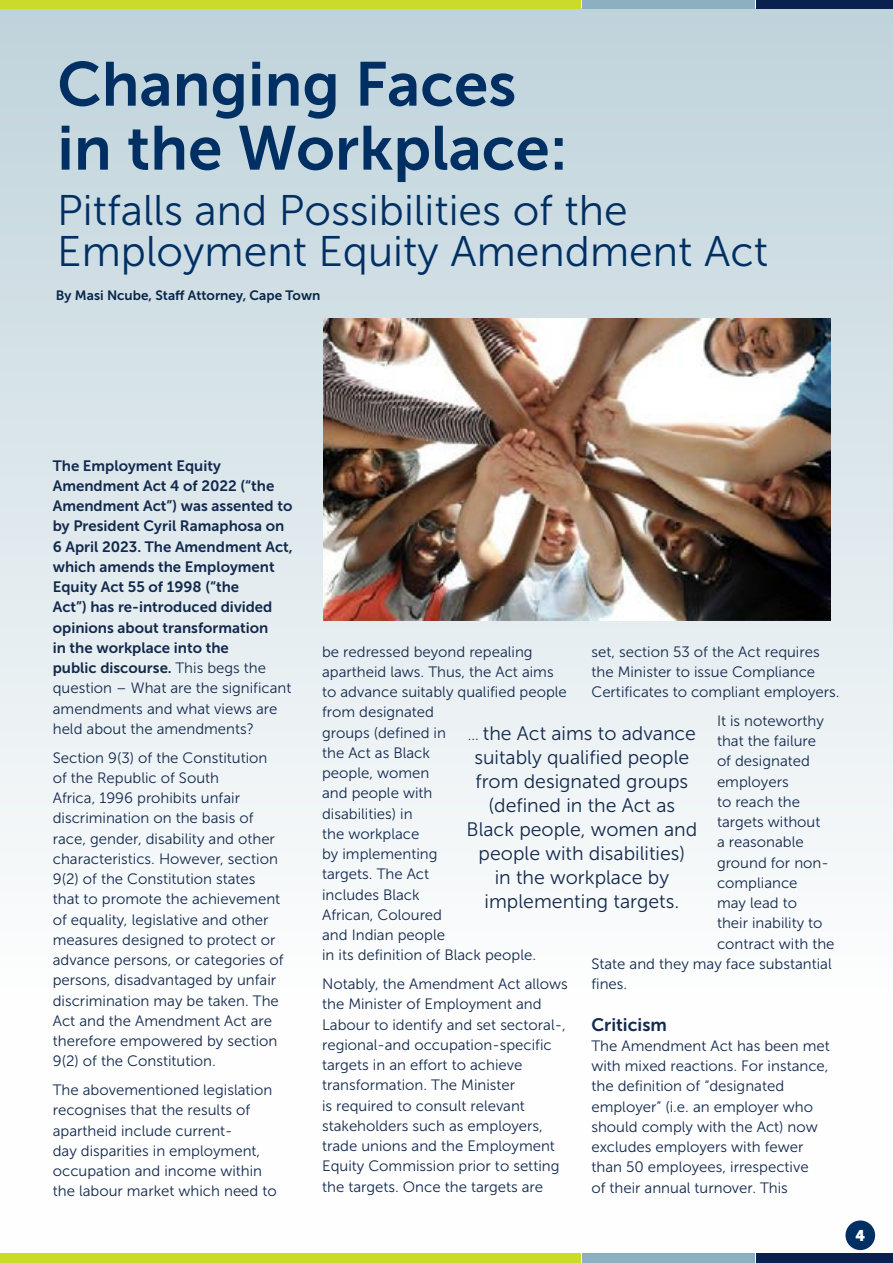
<style>
.page{position:relative;width:893px;height:1263px;background:#fff}
.page>*{position:absolute;margin:0;border:0;box-sizing:border-box;transform-origin:0 0}
.t1{font:61.95px/63.9px "Museo Sans 700";color:#003063}
.t2{font:42.75px/41.1px "Museo Sans 300";color:#003063}
.t3{font:19.5px/24px "Museo Sans 300";color:#12294d;text-align:center}
.t4{font:18px "Museo Sans 700";color:#12294d}
.t5{font:15.45px "Museo 900";color:#fff}
.t6{font:15px/20.2px "Museo Sans 300";color:#12294d}
.t7{font:15px/20.2px "Museo Sans 700";color:#12294d}
.t8{font:13.5px "Museo Sans 700";color:#06264a}
.s1{font-family:"Museo Sans 300"}
.s2{font-size:15px}
</style>
<div class="page">
<div style="left:0;top:8px;width:893px;height:1244px;background:linear-gradient(to bottom,#c1d4dc,#fff)"></div>
<div style="left:0;top:0;width:580px;height:8px;background:#cadb2a"></div>
<div style="left:757px;top:0;width:136px;height:8px;background:#0a214f"></div>
<div style="left:583px;top:0;width:172px;height:8px;background:#8cb0bf"></div>
<div style="left:0;top:1254px;width:580px;height:9px;background:#cadb2a"></div>
<div style="left:757px;top:1254px;width:136px;height:9px;background:#0a214f"></div>
<div style="left:583px;top:1254px;width:172px;height:9px;background:#8cb0bf"></div>
<div style="left:845px;top:1220px;width:30px;height:30px;background:#003063;border-radius:50%"></div>
<img style="left:324px;top:319px;width:506px;height:301px">
<h1 class="t1" style="left:57px;top:52px;width:512px">Changing Faces in the Workplace:</h1>
<h2 class="t2" style="left:57px;top:190px;width:712px">Pitfalls and Possibilities of the<br>Employment Equity Amendment Act</h2>
<p class="t8" style="left:56px;top:287px;width:266px">By Masi Ncube, Staff Attorney, Cape Town</p>
<p class="t7" style="left:53px;top:455px;width:242px">The Employment Equity<br>Amendment Act 4 of 2022 (“the<br>Amendment Act”) was assented to by President Cyril Ramaphosa on<br>6 April 2023. The Amendment Act, which amends the Employment<br>Equity Act 55 of 1998 (“the<br>Act”) has re-introduced divided opinions about transformation<br>in the workplace into the<br>public discourse. <span class="s1">This begs the</span></p>
<p class="t6" style="left:53px;top:678px;width:240px">question – What are the significant amendments and what views are held about the amendments?</p>
<p class="t6" style="left:53px;top:747px;width:232px">Section 9(3) of the Constitution of the Republic of South<br>Africa, 1996 prohibits unfair discrimination on the basis of race, gender, disability and other characteristics. However, section<br>9(2) of the Constitution states that to promote the achievement of equality, legislative and other measures designed to protect or advance persons, or categories of persons, disadvantaged by unfair discrimination may be taken. The<br>Act and the Amendment Act are therefore empowered by section<br>9(2) of the Constitution.</p>
<p class="t6" style="left:53px;top:1080px;width:226px">The abovementioned legislation recognises that the results of apartheid include current-<br>day disparities in employment, occupation and income within the labour market which need to</p>
<p class="t6" style="left:591px;top:641px;width:250px">set, section 53 of the Act requires the Minister to issue Compliance<br>Certificates to compliant employers.</p>
<p class="t6" style="left:717px;top:711px;width:108px">It is noteworthy</p>
<p class="t6" style="left:717px;top:731px;width:101px">that the failure</p>
<p class="t6" style="left:717px;top:751px;width:94px">of designated</p>
<p class="t6" style="left:717px;top:771px;width:73px">employers</p>
<p class="t6" style="left:717px;top:792px;width:85px">to reach the</p>
<p class="t6" style="left:717px;top:812px;width:105px">targets without</p>
<p class="t6" style="left:717px;top:832px;width:88px">a reasonable</p>
<p class="t6" style="left:717px;top:852px;width:113px">ground for non-</p>
<p class="t6" style="left:717px;top:873px;width:82px">compliance</p>
<p class="t6" style="left:717px;top:893px;width:82px">may lead to</p>
<p class="t6" style="left:717px;top:913px;width:107px">their inability to</p>
<p class="t6" style="left:717px;top:933px;width:119px">contract with the</p>
<p class="t6" style="left:591px;top:954px;width:242px">State and they may face substantial</p>
<p class="t6" style="left:591px;top:974px;width:37px">fines.</p>
<p class="t4" style="left:591px;top:1014px;width:77px">Criticism</p>
<p class="t6" style="left:591px;top:1036px;width:240px">The Amendment Act has been met with mixed reactions. For instance, the definition of “designated employer” (i.e. an employer who should comply with the Act) now excludes employers with fewer than 50 employees, irrespective<br>of their annual turnover. This</p>
<p class="t6" style="left:322px;top:641px;width:246px">be redressed beyond repealing apartheid laws. Thus, the Act aims to advance suitably qualified people from designated<br>groups (defined in<br>the Act as Black<br>people, women<br>and people with<br>disabilities) in<br>the workplace<br>by implementing<br>targets. The Act<br>includes Black<br>African, Coloured<br>and Indian people<br>in its definition of Black people.</p>
<p class="t6" style="left:322px;top:974px;width:247px">Notably, the Amendment Act allows the Minister of Employment and Labour to identify and set sectoral-, regional-and occupation-specific targets in an effort to achieve transformation. The Minister<br>is required to consult relevant stakeholders such as employers, trade unions and the Employment Equity Commission prior to setting the targets. Once the targets are</p>
<h3 class="t3" style="left:466px;top:721px;width:232px"><span class="s2">...</span> the Act aims to advance suitably qualified people from designated groups (defined in the Act as<br>Black people, women and people with disabilities)<br>in the workplace by implementing targets.</h3>
<p class="t5" style="left:856px;top:1226px;width:11px">4</p>
</div>
